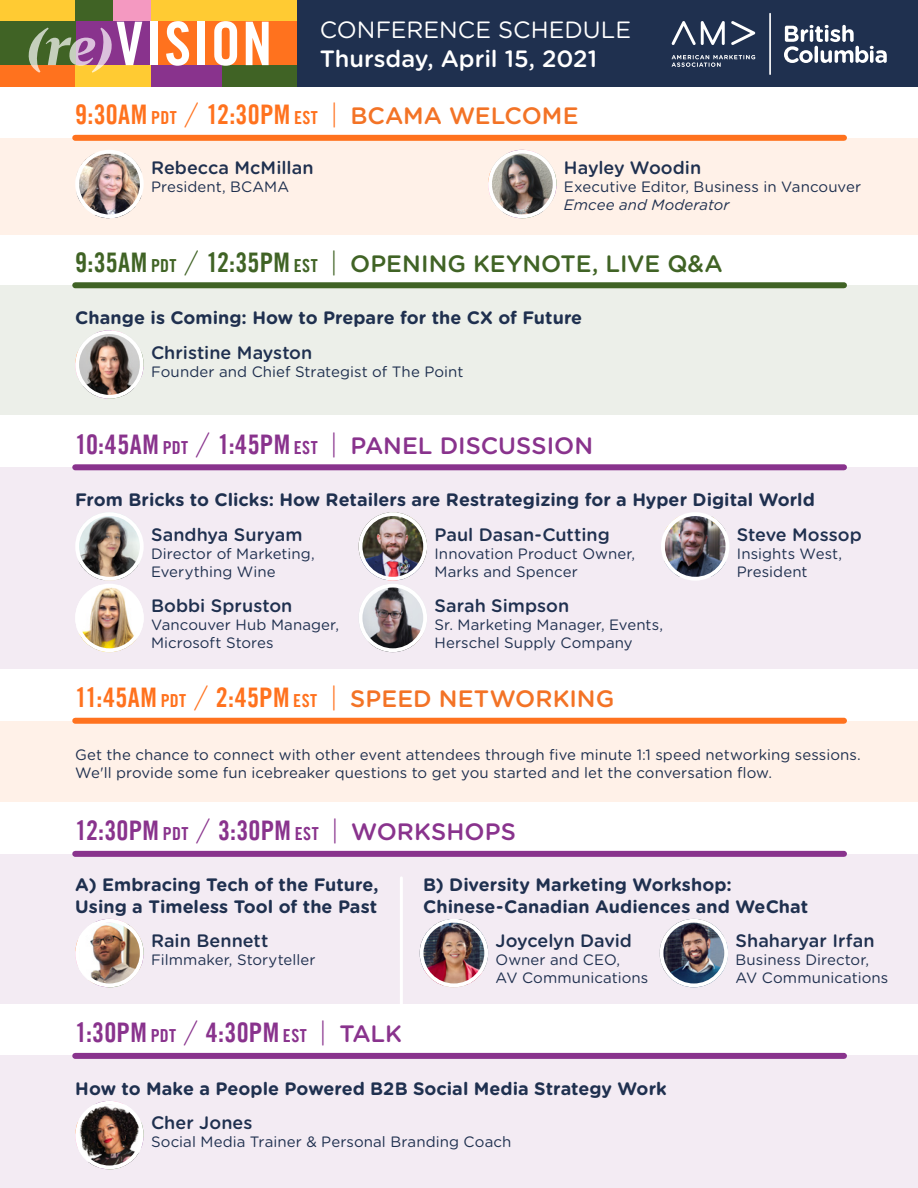
<style>
.page{position:relative;width:918px;height:1188px;background:#fff}
.page>*{position:absolute;margin:0;border:0;box-sizing:border-box;transform-origin:0 0}
.t1{font:27px "Trade Gothic LT Com Bd Cn 20";letter-spacing:.01em;color:#89338d}
.t2{font:27px "Trade Gothic LT Com Bd Cn 20";letter-spacing:.01em;color:#ff721e}
.t3{font:500 23.7px "Gotham Rounded";color:#406325}
.t4{font:500 23.7px "Gotham Rounded";color:#89338d}
.t5{font:500 23.7px "Gotham Rounded";letter-spacing:.005em;color:#f37326}
.t6{font:500 23.55px "Gotham Rounded";letter-spacing:-.005em;color:#fff}
.t7{font:23.55px "Gotham Rounded";color:#fff}
.t8{font:700 18px/21.6px "Gotham Rounded";color:#1f304f}
.t9{font:500 18px "Gotham Rounded";color:#1f304f}
.t10{font:15px/18px "Gotham Rounded";letter-spacing:.005em;color:#1f304f}
.t11{font:italic 15px "Gotham Rounded";letter-spacing:.01em;color:#1f304f}
.s1{font-size:18px}
.s2{font-family:"Gotham Rounded";font-weight:300}
.s3{font-family:"Gotham Rounded";font-weight:500;font-size:23.7px;color:#f37326}
.s4{font-family:"Trade Gothic LT Com Bd Cn 20";font-weight:400;font-size:27px}
.s5{font-family:"Trade Gothic LT Com Bd Cn 20";font-weight:400;font-size:18px}
.s6{font-weight:300;font-size:27px}
.s7{font-family:"Trade Gothic LT Com Bd Cn 20";font-weight:400;font-size:27px;color:#ff721e}
.s8{font-family:"Trade Gothic LT Com Bd Cn 20";font-weight:400;font-size:18px;color:#ff721e}
.s9{font-weight:300;font-size:27px;color:#ff721e}
.s10{font-family:"Gotham Rounded";font-weight:500;font-size:23.7px}
</style>
<div class="page">
<div style="left:0;top:0;width:75px;height:22px;background:#ffcb33"></div>
<div style="left:150px;top:0;width:147px;height:22px;background:#ffcb33"></div>
<div style="left:75px;top:0;width:38px;height:22px;background:#406325"></div>
<div style="left:113px;top:0;width:37px;height:22px;background:#f499c1"></div>
<div style="left:222px;top:65px;width:75px;height:22px;background:#406325"></div>
<div style="left:150px;top:65px;width:72px;height:22px;background:#89338d"></div>
<div style="left:75px;top:22px;width:75px;height:43px;background:#89338d"></div>
<div style="left:0;top:22px;width:75px;height:43px;background:#406325"></div>
<div style="left:150px;top:22px;width:147px;height:43px;background:#ff721e"></div>
<div style="left:0;top:65px;width:75px;height:22px;background:#ff721e"></div>
<div style="left:75px;top:65px;width:75px;height:22px;background:#ffcb33"></div>
<svg style="left:29px;top:22px;width:113px;height:51px"></svg>
<div style="left:150px;top:22px;width:8px;height:43px;background:#fff"></div>
<svg style="left:166px;top:21px;width:23px;height:45px"></svg>
<div style="left:197px;top:22px;width:8px;height:43px;background:#fff"></div>
<svg style="left:214px;top:21px;width:23px;height:45px"></svg>
<svg style="left:246px;top:22px;width:23px;height:43px"></svg>
<div style="left:297px;top:0;width:621px;height:87px;background:#1f304f"></div>
<svg style="left:731px;top:21px;width:24px;height:24px"></svg>
<svg style="left:671px;top:21px;width:54px;height:24px"></svg>
<svg style="left:672px;top:55px;width:83px;height:12px"></svg>
<hr style="left:769px;top:13px;width:2px;height:62px;background:#fff">
<svg style="left:784px;top:25px;width:103px;height:38px"></svg>
<div style="left:0;top:138px;width:918px;height:97px;background:#fff1e8"></div>
<div style="left:75px;top:135px;width:769px;height:6px;background:#ff721e"></div>
<img style="left:75px;top:150px;width:69px;height:68px">
<svg style="left:488px;top:150px;width:69px;height:68px"></svg>
<div style="left:0;top:285px;width:918px;height:130px;background:#ecefe9"></div>
<div style="left:75px;top:282px;width:769px;height:6px;background:#406325"></div>
<svg style="left:75px;top:330px;width:69px;height:69px"></svg>
<div style="left:0;top:467px;width:918px;height:202px;background:#f3ebf3"></div>
<div style="left:75px;top:464px;width:769px;height:6px;background:#89338d"></div>
<img style="left:661px;top:512px;width:68px;height:69px">
<img style="left:75px;top:512px;width:69px;height:140px">
<img style="left:359px;top:512px;width:68px;height:140px">
<div style="left:0;top:721px;width:918px;height:81px;background:#fff1e8"></div>
<div style="left:75px;top:718px;width:769px;height:6px;background:#ff721e"></div>
<div style="left:0;top:854px;width:918px;height:150px;background:#f3ebf3"></div>
<hr style="left:400px;top:878px;width:3px;height:126px;background:#fff">
<div style="left:75px;top:851px;width:769px;height:6px;background:#89338d"></div>
<img style="left:75px;top:919px;width:69px;height:68px">
<img style="left:420px;top:919px;width:68px;height:68px">
<img style="left:660px;top:919px;width:68px;height:68px">
<div style="left:0;top:1056px;width:918px;height:132px;background:#f3ebf3"></div>
<div style="left:75px;top:1053px;width:769px;height:6px;background:#89338d"></div>
<img style="left:75px;top:1101px;width:69px;height:68px">
<h3 class="t7" style="left:320px;top:13px;width:313px">CONFERENCE SCHEDULE</h3>
<h3 class="t6" style="left:320px;top:42px;width:279px">Thursday, April 15, 2021</h3>
<h1 class="t2" style="left:75px;top:98px;width:505px">9:30AM <span class="s1">PDT</span> <span class="s2">/</span> 12:30PM <span class="s1">EST</span> <span class="s2">|</span> <span class="s3">BCAMA WELCOME</span></h1>
<p class="t9" style="left:151px;top:155px;width:164px">Rebecca McMillan</p>
<p class="t10" style="left:151px;top:177px;width:139px">President, BCAMA</p>
<p class="t9" style="left:564px;top:155px;width:139px">Hayley Woodin</p>
<p class="t10" style="left:564px;top:177px;width:299px">Executive Editor, Business in Vancouver</p>
<p class="t11" style="left:564px;top:194px;width:167px">Emcee and Moderator</p>
<h2 class="t3" style="left:75px;top:246px;width:649px"><span class="s4">9:35AM</span> <span class="s5">PDT</span> <span class="s6">/</span> <span class="s4">12:35PM</span> <span class="s5">EST</span> <span class="s6">|</span> OPENING KEYNOTE, LIVE Q&amp;A</h2>
<p class="t8" style="left:75px;top:306px;width:509px">Change is Coming: How to Prepare for the CX of Future</p>
<p class="t9" style="left:151px;top:340px;width:163px">Christine Mayston</p>
<p class="t10" style="left:151px;top:362px;width:314px">Founder and Chief Strategist of The Point</p>
<h2 class="t4" style="left:75px;top:429px;width:519px"><span class="s4">10:45AM</span> <span class="s5">PDT</span> <span class="s6">/</span> <span class="s4">1:45PM</span> <span class="s5">EST</span> <span class="s6">|</span> PANEL DISCUSSION</h2>
<p class="t8" style="left:75px;top:488px;width:741px">From Bricks to Clicks: How Retailers are Restrategizing for a Hyper Digital World</p>
<p class="t9" style="left:151px;top:522px;width:153px">Sandhya Suryam</p>
<p class="t10" style="left:151px;top:544px;width:165px">Director of Marketing,<br>Everything Wine</p>
<p class="t9" style="left:434px;top:522px;width:177px">Paul Dasan-Cutting</p>
<p class="t10" style="left:434px;top:544px;width:202px">Innovation Product Owner,<br>Marks and Spencer</p>
<p class="t9" style="left:737px;top:522px;width:126px">Steve Mossop</p>
<p class="t10" style="left:737px;top:544px;width:107px">Insights West,<br>President</p>
<p class="t9" style="left:434px;top:593px;width:136px">Sarah Simpson</p>
<p class="t10" style="left:434px;top:615px;width:230px">Sr. Marketing Manager, Events,<br>Herschel Supply Company</p>
<h2 class="t5" style="left:75px;top:682px;width:541px"><span class="s7">11:45AM</span> <span class="s8">PDT</span> <span class="s9">/</span> <span class="s7">2:45PM</span> <span class="s8">EST</span> <span class="s9">|</span> SPEED NETWORKING</h2>
<p class="t10" style="left:75px;top:745px;width:787px">Get the chance to connect with other event attendees through five minute 1:1 speed networking sessions.<br>We'll provide some fun icebreaker questions to get you started and let the conversation flow.</p>
<h1 class="t1" style="left:75px;top:814px;width:442px">12:30PM <span class="s1">PDT</span> <span class="s2">/</span> 3:30PM <span class="s1">EST</span> <span class="s2">|</span> <span class="s10">WORKSHOPS</span></h1>
<p class="t8" style="left:75px;top:873px;width:305px">A) Embracing Tech of the Future,<br>Using a Timeless Tool of the Past</p>
<p class="t9" style="left:151px;top:928px;width:119px">Rain Bennett</p>
<p class="t10" style="left:151px;top:950px;width:166px">Filmmaker, Storyteller</p>
<p class="t9" style="left:151px;top:593px;width:143px">Bobbi Spruston</p>
<p class="t10" style="left:151px;top:615px;width:190px">Vancouver Hub Manager,<br>Microsoft Stores</p>
<p class="t8" style="left:423px;top:873px;width:387px">B) Diversity Marketing Workshop:<br>Chinese-Canadian Audiences and WeChat</p>
<p class="t9" style="left:496px;top:928px;width:138px">Joycelyn David</p>
<p class="t10" style="left:496px;top:950px;width:154px">Owner and CEO,<br>AV Communications</p>
<p class="t9" style="left:735px;top:928px;width:141px">Shaharyar Irfan</p>
<p class="t10" style="left:735px;top:950px;width:154px">Business Director,<br>AV Communications</p>
<h1 class="t1" style="left:75px;top:1016px;width:328px">1:30PM <span class="s1">PDT</span> <span class="s2">/</span> 4:30PM <span class="s1">EST</span> <span class="s2">|</span> <span class="s10">TALK</span></h1>
<p class="t8" style="left:75px;top:1077px;width:593px">How to Make a People Powered B2B Social Media Strategy Work</p>
<p class="t9" style="left:151px;top:1110px;width:103px">Cher Jones</p>
<p class="t10" style="left:151px;top:1132px;width:362px">Social Media Trainer &amp; Personal Branding Coach</p>
</div>
